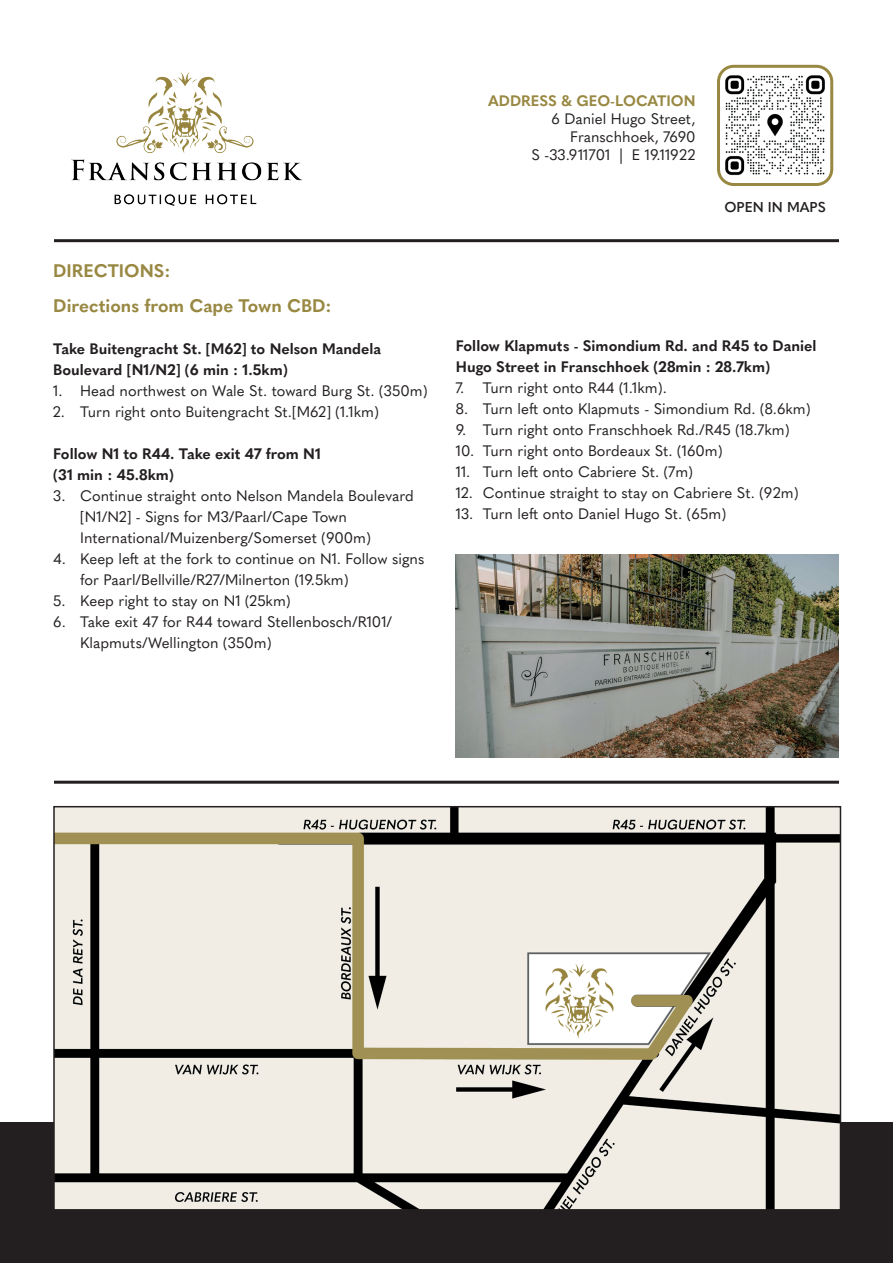
<style>
.page{position:relative;width:893px;height:1263px;background:#fff}
.page>*{position:absolute;margin:0;border:0;box-sizing:border-box;transform-origin:0 0}
.t1{font:700 18px "Quasimoda";color:#988842}
.t2{font:15px/21px "Quasimoda";color:#231f20}
.t3{font:700 15px/21px "Quasimoda";color:#231f20}
.t4{font:700 15px "Quasimoda";color:#988842}
.t5{font:600 14.1px "Quasimoda";color:#231f20}
</style>
<div class="page">
<div style="left:717px;top:65px;width:116px;height:121px;border:3px solid #988842;border-radius:15px"></div>
<div style="left:0;top:1123px;width:892px;height:140px;background:#231f20"></div>
<hr style="left:54px;top:239px;width:785px;height:3px;background:#231f20">
<hr style="left:54px;top:781px;width:785px;height:3px;background:#231f20">
<img style="left:725px;top:75px;width:100px;height:100px">
<img style="left:71px;top:72px;width:232px;height:134px">
<img style="left:456px;top:555px;width:383px;height:203px">
<img style="left:56px;top:809px;width:782px;height:398px">
<div style="left:53px;top:806px;width:788px;height:404px;border:2px solid #231f20"></div>
<p class="t1" style="left:53px;top:257px;width:119px">DIRECTIONS:</p>
<p class="t1" style="left:53px;top:291px;width:280px">Directions from Cape Town CBD:</p>
<p class="t3" style="left:53px;top:337px;width:329px">Take Buitengracht St. [M62] to Nelson Mandela<br>Boulevard [N1/N2] (6 min : 1.5km)</p>
<p class="t2" style="left:53px;top:379px;width:376px">1. Head northwest on Wale St. toward Burg St. (350m)</p>
<p class="t2" style="left:53px;top:400px;width:327px">2. Turn right onto Buitengracht St.[M62] (1.1km)</p>
<p class="t3" style="left:53px;top:442px;width:269px">Follow N1 to R44. Take exit 47 from N1 (31 min : 45.8km)</p>
<p class="t2" style="left:80px;top:484px;width:335px;text-indent:-27px">3. Continue straight onto Nelson Mandela Boulevard [N1/N2] - Signs for M3/Paarl/Cape Town<br>International/Muizenberg/Somerset (900m)</p>
<p class="t2" style="left:80px;top:547px;width:346px;text-indent:-27px">4. Keep left at the fork to continue on N1. Follow signs for Paarl/Bellville/R27/Milnerton (19.5km)</p>
<p class="t2" style="left:53px;top:589px;width:239px">5. Keep right to stay on N1 (25km)</p>
<p class="t2" style="left:80px;top:610px;width:313px;text-indent:-27px">6. Take exit 47 for R44 toward Stellenbosch/R101/<br>Klapmuts/Wellington (350m)</p>
<p class="t4" style="left:488px;top:89px;width:209px">ADDRESS &amp; GEO-LOCATION</p>
<p class="t2" style="left:532px;top:108px;width:165px;line-height:18px;text-align:right">6 Daniel Hugo Street,<br>Franschhoek, 7690<br>S -33.911701 | E 19.11922</p>
<p class="t5" style="left:724px;top:196px;width:103px">OPEN IN MAPS</p>
<p class="t3" style="left:456px;top:334px;width:362px">Follow Klapmuts - Simondium Rd. and R45 to Daniel<br>Hugo Street in Franschhoek (28min : 28.7km)</p>
<p class="t2" style="left:456px;top:376px;width:213px">7. Turn right onto R44 (1.1km).</p>
<p class="t2" style="left:456px;top:397px;width:356px">8. Turn left onto Klapmuts - Simondium Rd. (8.6km)</p>
<p class="t2" style="left:456px;top:418px;width:335px">9. Turn right onto Franschhoek Rd./R45 (18.7km)</p>
<p class="t2" style="left:456px;top:439px;width:268px">10. Turn right onto Bordeaux St. (160m)</p>
<p class="t2" style="left:456px;top:460px;width:239px">11. Turn left onto Cabriere St. (7m)</p>
<p class="t2" style="left:456px;top:481px;width:344px">12. Continue straight to stay on Cabriere St. (92m)</p>
<p class="t2" style="left:456px;top:502px;width:272px">13. Turn left onto Daniel Hugo St. (65m)</p>
</div>
